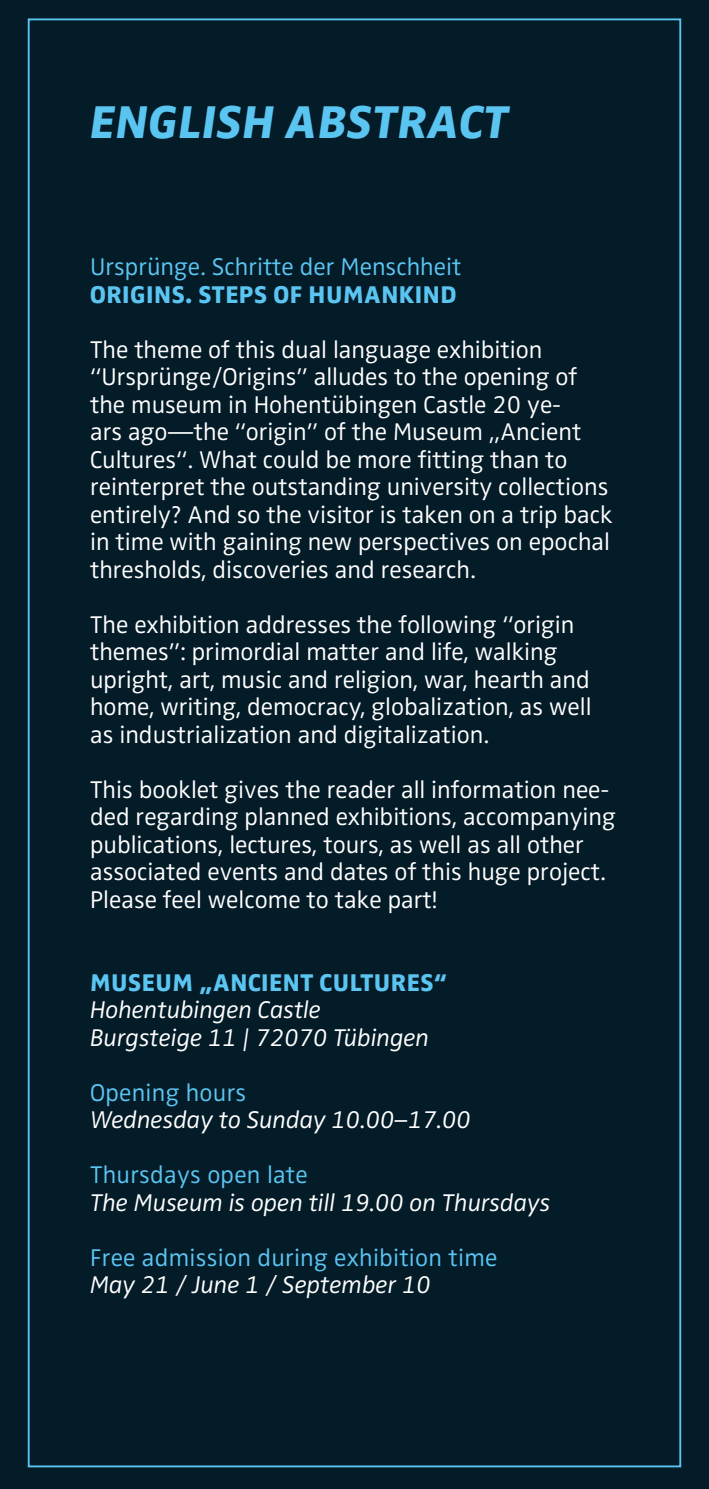
<style>
.page{position:relative;width:709px;height:1489px;background:#fff}
.page>*{position:absolute;margin:0;border:0;box-sizing:border-box;transform-origin:0 0}
.t1{font:italic 800 47.5px "Zwo OT";letter-spacing:.01em;color:#5bc5f2}
.t2{font:300 25px/27.5px "Zwo OT";color:#fff}
.t3{font:italic 300 25px/27.5px "Zwo OT";letter-spacing:-.005em;color:#fff}
.t4{font:300 25px "Zwo OT";letter-spacing:.01em;color:#5bc5f2}
.t5{font:800 25px "Zwo OT";letter-spacing:.02em;color:#5bc5f2}
</style>
<div class="page">
<div style="left:0;top:0;width:709px;height:1488px;background:#041b28"></div>
<h1 class="t1" style="left:90px;top:94px;width:419px">ENGLISH ABSTRACT</h1>
<p class="t4" style="left:90px;top:252px;width:373px">Ursprünge. Schritte der Menschheit</p>
<p class="t5" style="left:90px;top:279px;width:368px">ORIGINS. STEPS OF HUMANKIND</p>
<p class="t2" style="left:90px;top:336px;width:524px">The theme of this dual language exhibition “Ursprünge/Origins” alludes to the opening of the museum in Hohentübingen Castle 20 ye-<br>ars ago—the “origin” of the Museum „Ancient Cultures“. What could be more fitting than to reinterpret the outstanding university collections entirely? And so the visitor is taken on a trip back in time with gaining new perspectives on epochal thresholds, discoveries and research.</p>
<p class="t2" style="left:90px;top:611px;width:503px">The exhibition addresses the following “origin themes”: primordial matter and life, walking upright, art, music and religion, war, hearth and home, writing, democracy, globalization, as well as industrialization and digitalization.</p>
<p class="t2" style="left:90px;top:776px;width:527px">This booklet gives the reader all information nee&shy;ded regarding planned exhibitions, accompanying publications, lectures, tours, as well as all other associated events and dates of this huge project.<br>Please feel welcome to take part!</p>
<p class="t5" style="left:90px;top:967px;width:358px">MUSEUM „ANCIENT CULTURES“</p>
<p class="t3" style="left:90px;top:996px;width:341px">Hohentubingen Castle<br>Burgsteige 11 | 72070 Tübingen</p>
<p class="t4" style="left:90px;top:1077px;width:158px">Opening hours</p>
<p class="t3" style="left:90px;top:1106px;width:382px">Wednesday to Sunday 10.00–17.00</p>
<p class="t4" style="left:90px;top:1160px;width:219px">Thursdays open late</p>
<p class="t3" style="left:90px;top:1189px;width:462px">The Museum is open till 19.00 on Thursdays</p>
<p class="t4" style="left:90px;top:1242px;width:409px">Free admission during exhibition time</p>
<p class="t3" style="left:90px;top:1271px;width:342px">May 21 / June 1 / September 10</p>
</div>
